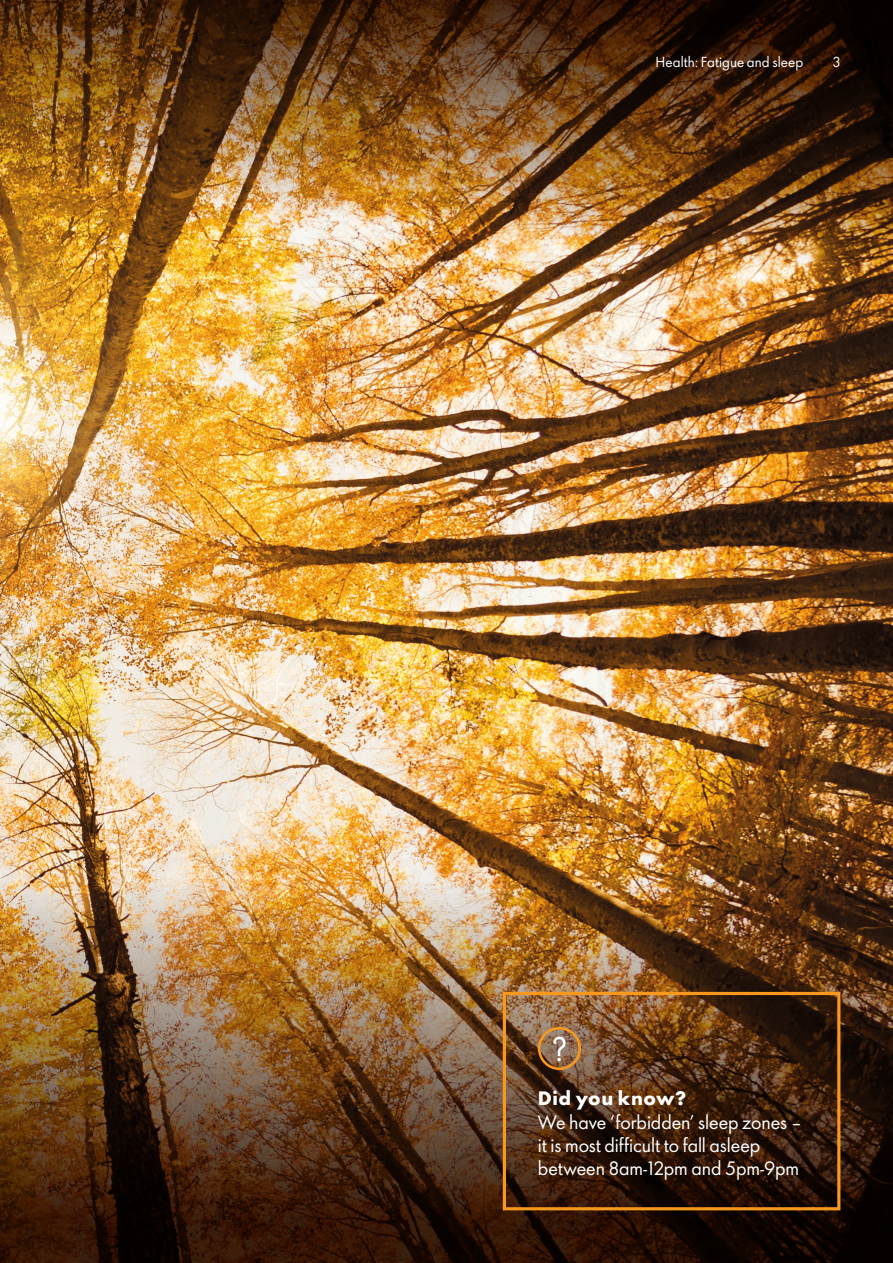
<style>
.page{position:relative;width:893px;height:1263px;background:#fff}
.page>*{position:absolute;margin:0;border:0;box-sizing:border-box;transform-origin:0 0}
.t1{font:31.95px "Shell";color:#fff}
.t2{font:18px/23.4px "Shell";letter-spacing:-.005em;color:#fff}
.t3{font:700 18px "Shell";letter-spacing:.03em;color:#fff}
.t4{font:13.5px "Shell";letter-spacing:.01em;color:#fff}
</style>
<div class="page">
<img style="left:0;top:289px;width:893px;height:526px">
<img style="left:0;top:0;width:893px;height:289px">
<img style="left:0;top:815px;width:893px;height:448px">
<div style="left:538px;top:1027px;width:43px;height:43px;border:3px solid #f8981d;border-radius:50%"></div>
<div style="left:503px;top:992px;width:337px;height:218px;border:3px solid #f8981d"></div>
<p class="t4" style="left:655px;top:51px;width:150px">Health: Fatigue and sleep</p>
<p class="t4" style="left:832px;top:51px;width:10px">3</p>
<h1 class="t1" style="left:552px;top:1024px;width:17px">?</h1>
<p class="t3" style="left:538px;top:1083px;width:150px">Did you know?</p>
<p class="t2" style="left:538px;top:1109px;width:266px">We have ‘forbidden’ sleep zones – it is most difficult to fall asleep between 8am-12pm and 5pm-9pm</p>
</div>
